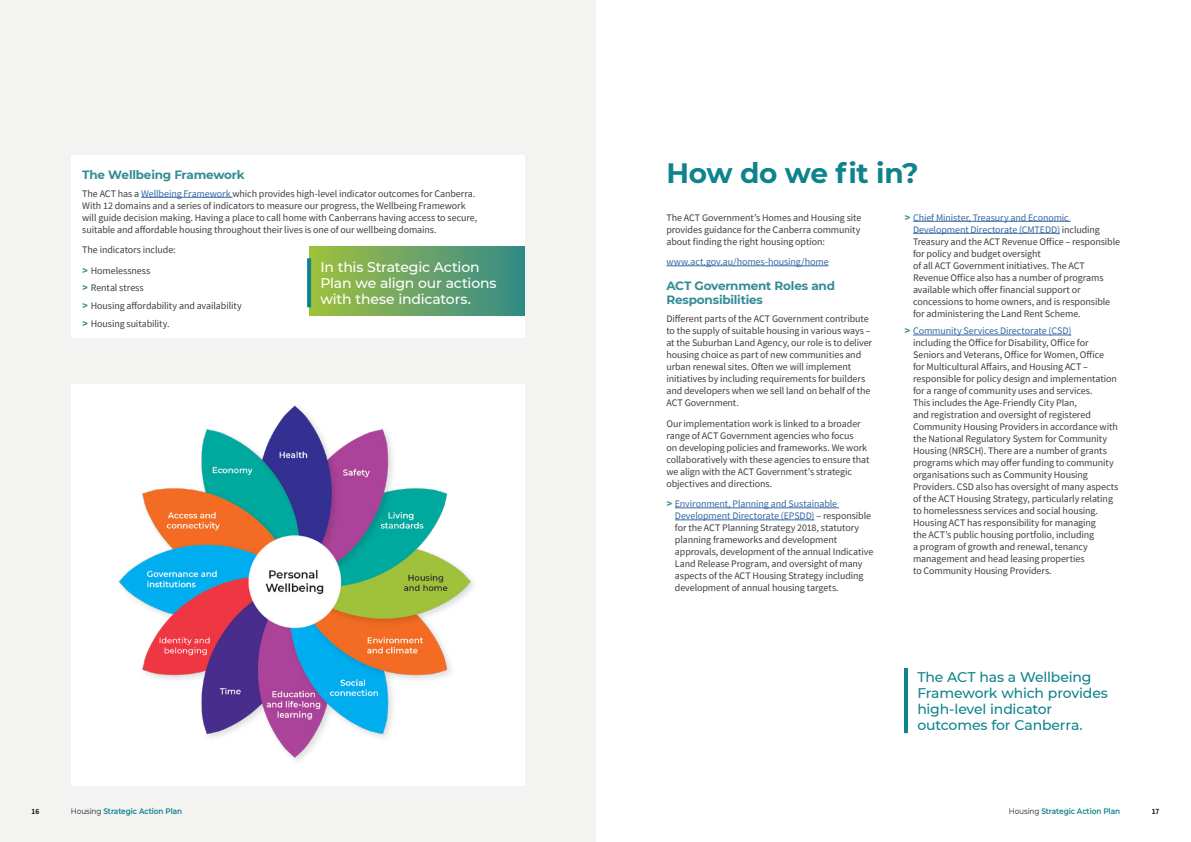
<style>
.page{position:relative;width:1191px;height:842px;background:#fff}
.page>*{position:absolute;margin:0;border:0;box-sizing:border-box;transform-origin:0 0}
.H1{font:700 28px "Montserrat";letter-spacing:-.01em;color:#0f838d}
.Pullout_Text_Aqua{font:500 14px/16px "Montserrat";letter-spacing:-.01em;color:#0f838d}
.Pullout_Text_Aqua-2{font:500 14px/16px "Montserrat";letter-spacing:-.015em;color:#fff}
.Subhead_A_Aqua{font:700 12px/14px "Montserrat";letter-spacing:-.015em;color:#348c96}
.Body_Copy{font:10px/12px "Source Sans Pro";letter-spacing:-.01em;color:#3e3e3f}
.Body_Copy-2{font:10px "Source Sans Pro";letter-spacing:-.005em;color:#3667a4}
.t1{font:600 8px "Montserrat";letter-spacing:-.01em;color:#0f838d;scale:.92 1}
.t2{font:700 8px "Source Sans Pro";color:#231f20;scale:.92 1}
.s1{color:#3667a4}
.s2{font-family:"Montserrat";font-weight:700;color:#348c96}
.s3{font-weight:400;color:#231f20}
</style>
<div class="page">
<div style="left:0;top:0;width:595px;height:842px;background:#f3f3f2"></div>
<div style="left:71px;top:156px;width:453px;height:182px;background:#fff"></div>
<hr style="left:141px;top:197px;width:91px;height:1px;background:#3667a4">
<hr style="left:666px;top:266px;width:162px;height:1px;background:#3667a4">
<hr style="left:675px;top:508px;width:164px;height:1px;background:#3667a4">
<hr style="left:675px;top:520px;width:139px;height:1px;background:#3667a4">
<hr style="left:913px;top:221px;width:157px;height:1px;background:#3667a4">
<hr style="left:913px;top:233px;width:147px;height:1px;background:#3667a4">
<hr style="left:913px;top:335px;width:158px;height:1px;background:#3667a4">
<hr style="left:904px;top:668px;width:4px;height:65px;background:#0f838d">
<div style="left:71px;top:384px;width:453px;height:401px;background:#fff"></div>
<img style="left:118px;top:405px;width:356px;height:356px">
<div style="left:309px;top:247px;width:215px;height:68px;background:linear-gradient(to right,#a1bf3f,#368a8a)"></div>
<svg style="left:307px;top:258px;width:4px;height:49px"></svg>
<p class="Subhead_A_Aqua" style="left:82px;top:167px;width:164px">The Wellbeing Framework</p>
<p class="Body_Copy" style="left:82px;top:187px;width:396px">The ACT has a <span class="s1">Wellbeing Framework</span> which provides high-level indicator outcomes for Canberra.<br>With 12 domains and a series of indicators to measure our progress, the Wellbeing Framework will guide decision making. Having a place to call home with Canberrans having access to secure, suitable and affordable housing throughout their lives is one of our wellbeing domains.</p>
<p class="Body_Copy" style="left:82px;top:244px;width:95px">The indicators include:</p>
<p class="Body_Copy" style="left:82px;top:264px;width:70px"><span class="s2">&gt;</span> Homelessness</p>
<p class="Body_Copy" style="left:82px;top:282px;width:63px"><span class="s2">&gt;</span> Rental stress</p>
<p class="Body_Copy" style="left:82px;top:299px;width:161px"><span class="s2">&gt;</span> Housing affordability and availability</p>
<p class="Body_Copy" style="left:82px;top:317px;width:89px"><span class="s2">&gt;</span> Housing suitability.</p>
<p class="Pullout_Text_Aqua-2" style="left:320px;top:258px;width:178px">In this Strategic Action<br>Plan we align our actions with these indicators.</p>
<h1 class="H1" style="left:666px;top:153px;width:254px">How do we fit in?</h1>
<p class="Body_Copy" style="left:666px;top:211px;width:196px;text-align:justify">The ACT Government’s Homes and Housing site provides guidance for the Canberra community about finding the right housing option:</p>
<p class="Body_Copy-2" style="left:666px;top:255px;width:164px">www.act.gov.au/homes-housing/home</p>
<p class="Subhead_A_Aqua" style="left:666px;top:279px;width:170px">ACT Government Roles and<br>Responsibilities</p>
<p class="Body_Copy" style="left:666px;top:313px;width:207px">Different parts of the ACT Government contribute to the supply of suitable housing in various ways – at the Suburban Land Agency, our role is to deliver housing choice as part of new communities and urban renewal sites. Often we will implement initiatives by including requirements for builders and developers when we sell land on behalf of the ACT Government.</p>
<p class="Body_Copy" style="left:666px;top:417px;width:205px">Our implementation work is linked to a broader range of ACT Government agencies who focus<br>on developing policies and frameworks. We work collaboratively with these agencies to ensure that we align with the ACT Government’s strategic objectives and directions.</p>
<p class="Body_Copy" style="left:675px;top:498px;width:200px;text-indent:-9px"><span class="s2">&gt;</span> <span class="s1">Environment, Planning and Sustainable Development Directorate (EPSDD)</span> – responsible for the ACT Planning Strategy 2018, statutory planning frameworks and development approvals, development of the annual Indicative Land Release Program, and oversight of many aspects of the ACT Housing Strategy including development of annual housing targets.</p>
<p class="Body_Copy" style="left:913px;top:211px;width:208px;text-indent:-9px"><span class="s2">&gt;</span> <span class="s1">Chief Minister, Treasury and Economic Development Directorate (CMTEDD)</span> including Treasury and the ACT Revenue Office – responsible for policy and budget oversight<br>of all ACT Government initiatives. The ACT Revenue Office also has a number of programs available which offer financial support or concessions to home owners, and is responsible for administering the Land Rent Scheme.</p>
<p class="Body_Copy" style="left:913px;top:325px;width:207px;text-indent:-9px"><span class="s2">&gt;</span> <span class="s1">Community Services Directorate (CSD)<br></span>including the Office for Disability, Office for Seniors and Veterans, Office for Women, Office<br>for Multicultural Affairs, and Housing ACT – responsible for policy design and implementation for a range of community uses and services.<br>This includes the Age-Friendly City Plan,<br>and registration and oversight of registered Community Housing Providers in accordance with the National Regulatory System for Community Housing (NRSCH). There are a number of grants programs which may offer funding to community organisations such as Community Housing Providers. CSD also has oversight of many aspects of the ACT Housing Strategy, particularly relating to homelessness services and social housing.<br>Housing ACT has responsibility for managing<br>the ACT’s public housing portfolio, including<br>a program of growth and renewal, tenancy management and head leasing properties<br>to Community Housing Providers.</p>
<p class="Pullout_Text_Aqua" style="left:917px;top:668px;width:192px">The ACT has a Wellbeing<br>Framework which provides high-level indicator outcomes for Canberra.</p>
<p class="t2" style="left:32px;top:805px;width:10px">16</p>
<p class="t1" style="left:71px;top:805px;width:122px"><span class="s3">Housing</span> Strategic Action Plan</p>
<p class="t1" style="left:1008px;top:805px;width:122px"><span class="s3">Housing</span> Strategic Action Plan</p>
<p class="t2" style="left:1151px;top:805px;width:10px">17</p>
</div>
